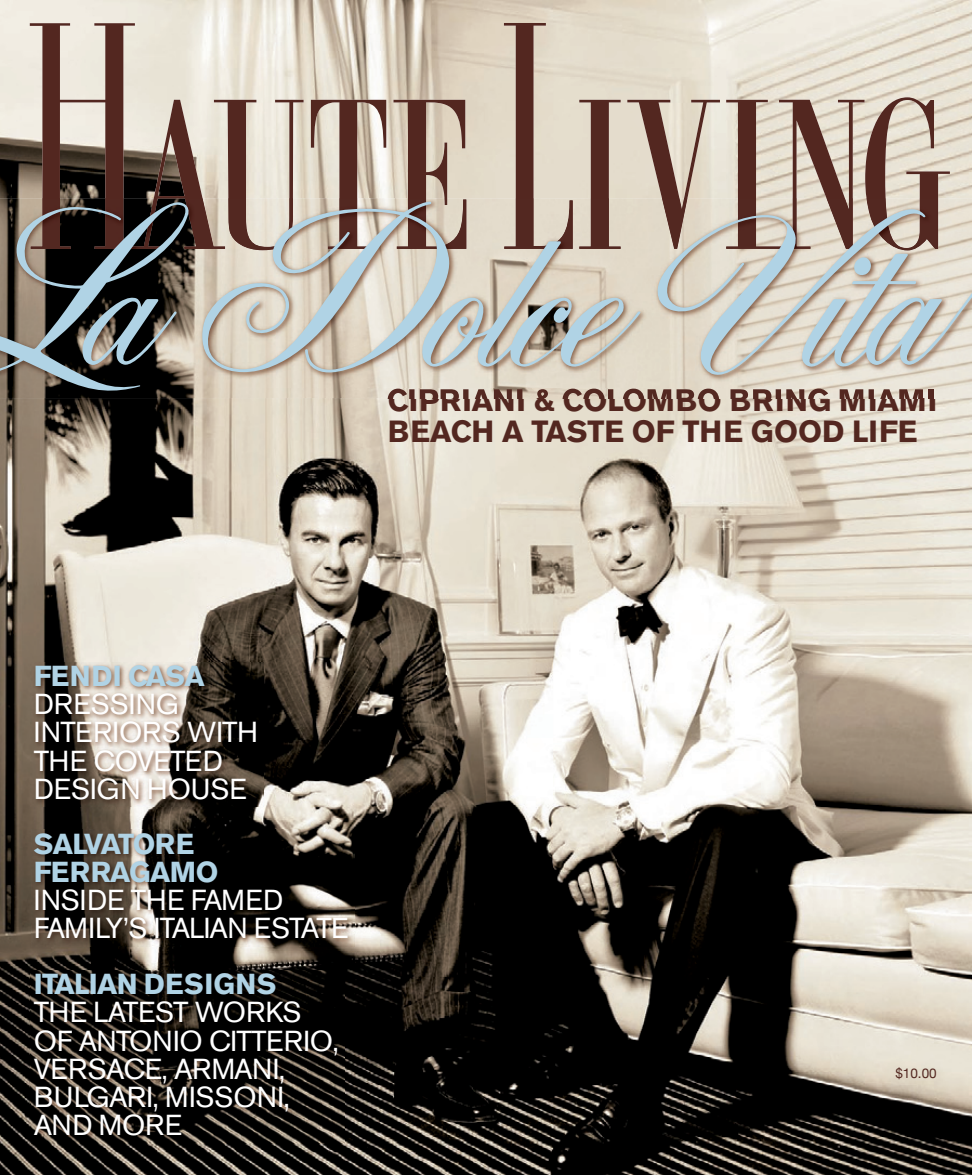
<style>
.page{position:relative;width:972px;height:1175px;background:#fff}
.page>*{position:absolute;margin:0;border:0;box-sizing:border-box;transform-origin:0 0}
.t1{font:700 30.3px/31.3px "Akzidenz Grotesk BE";letter-spacing:-.005em;color:#532720}
.t2{font:28.65px/28.2px "Akzidenz Grotesk BE";letter-spacing:-.005em;color:#fff}
.t3{font:700 28.65px/28.2px "Akzidenz Grotesk BE";letter-spacing:-.025em;color:#b0d3e5}
.t4{font:28.65px/28.2px "Akzidenz Grotesk BE";letter-spacing:-.025em;color:#fff}
.t5{font:13.5px "Helvetica Neue";color:#532720}
</style>
<div class="page">
<img style="left:0;top:0;width:972px;height:1174px">
<svg style="left:311px;top:100px;width:75px;height:98px;background:#b09c90"></svg>
<svg style="left:393px;top:100px;width:73px;height:98px;background:#ab9486"></svg>
<svg style="left:504px;top:23px;width:69px;height:175px;background:#bcab9c"></svg>
<svg style="left:579px;top:100px;width:42px;height:98px;background:#a38b7f"></svg>
<svg style="left:627px;top:100px;width:93px;height:98px;background:#c0afa2"></svg>
<svg style="left:726px;top:97px;width:224px;height:101px;background:#b6a396"></svg>
<svg style="left:30px;top:23px;width:274px;height:175px;background:#b6a89e"></svg>
<img style="left:31px;top:970px;width:314px;height:173px">
<img style="left:32px;top:829px;width:322px;height:117px">
<img style="left:31px;top:662px;width:232px;height:144px">
<img style="left:228px;top:198px;width:65px;height:3px">
<img style="left:328px;top:198px;width:41px;height:3px">
<img style="left:397px;top:198px;width:69px;height:3px">
<img style="left:504px;top:198px;width:69px;height:3px">
<img style="left:579px;top:198px;width:42px;height:3px">
<img style="left:662px;top:198px;width:25px;height:3px">
<img style="left:726px;top:198px;width:127px;height:3px">
<img style="left:866px;top:198px;width:72px;height:3px">
<img style="left:31px;top:198px;width:194px;height:3px">
<img style="left:388px;top:393px;width:332px;height:5px">
<img style="left:730px;top:393px;width:19px;height:5px">
<img style="left:753px;top:393px;width:144px;height:5px">
<img style="left:899px;top:393px;width:24px;height:5px">
<svg style="left:928px;top:393px;width:8px;height:5px"></svg>
<svg style="left:0;top:201px;width:972px;height:192px;background:#b1aca3"></svg>
<p class="t1" style="left:388px;top:385px;width:551px">CIPRIANI &amp; COLOMBO BRING MIAMI<br>BEACH A TASTE OF THE GOOD LIFE</p>
<p class="t3" style="left:34px;top:662px;width:172px">FENDI CASA</p>
<p class="t2" style="left:34px;top:690px;width:226px">DRESSING<br>INTERIORS WITH<br>THE COVETED<br>DESIGN HOUSE</p>
<p class="t3" style="left:34px;top:829px;width:186px">SALVATORE<br>FERRAGAMO</p>
<p class="t4" style="left:34px;top:886px;width:316px">INSIDE THE FAMED<br>FAMILY’S ITALIAN ESTATE</p>
<p class="t3" style="left:34px;top:970px;width:244px">ITALIAN DESIGNS</p>
<p class="t2" style="left:34px;top:998px;width:307px">THE LATEST WORKS<br>OF ANTONIO CITTERIO,<br>VERSACE, ARMANI,<br>BULGARI, MISSONI,<br>AND MORE</p>
<p class="t5" style="left:895px;top:1065px;width:43px">$10.00</p>
</div>
